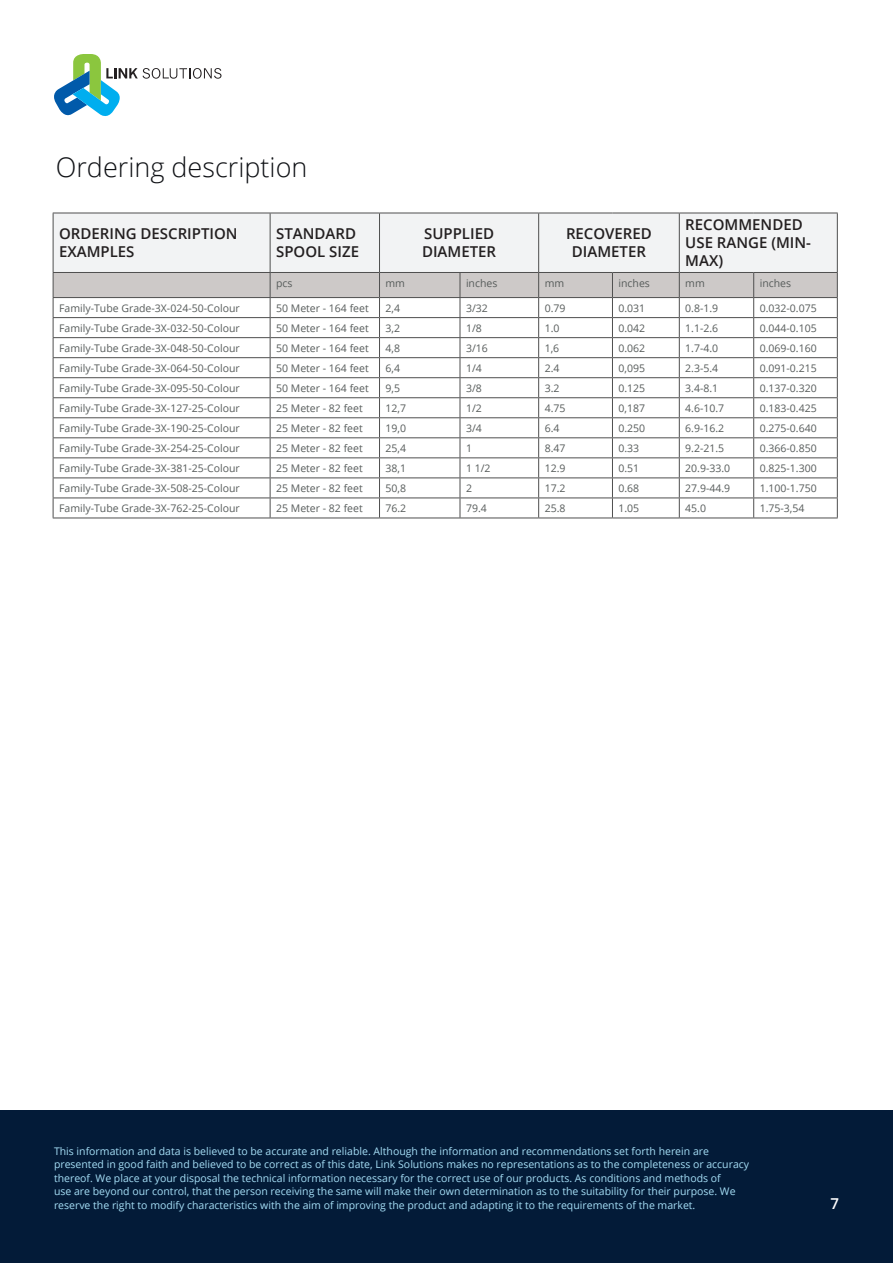
<style>
.page{position:relative;width:893px;height:1263px;background:#fff}
.page>*{position:absolute;margin:0;border:0;box-sizing:border-box;transform-origin:0 0}
.t1{font:300 27px "Open Sans";color:#101216}
.t2{font:600 15px/18px "Open Sans";color:#231f20}
.t3{font:600 15px "Open Sans";color:#fff}
.t4{font:10.5px "Open Sans";color:#575c5b}
.t5{font:10.5px/13.5px "Open Sans";color:#a5def6}
</style>
<div class="page">
<div style="left:54px;top:214px;width:783px;height:58px;background:#f2f3f4"></div>
<svg style="left:53px;top:273px;width:785px;height:245px"></svg>
<hr style="left:53px;top:518px;width:217px;height:1px;background:#4f4f4f">
<hr style="left:270px;top:518px;width:109px;height:1px;background:#4f4f4f">
<hr style="left:379px;top:518px;width:81px;height:1px;background:#4f4f4f">
<hr style="left:460px;top:518px;width:79px;height:1px;background:#4f4f4f">
<hr style="left:539px;top:518px;width:73px;height:1px;background:#4f4f4f">
<hr style="left:612px;top:518px;width:67px;height:1px;background:#4f4f4f">
<hr style="left:679px;top:518px;width:75px;height:1px;background:#4f4f4f">
<hr style="left:754px;top:518px;width:84px;height:1px;background:#4f4f4f">
<hr style="left:53px;top:213px;width:217px;height:1px;background:#4f4f4f">
<hr style="left:53px;top:213px;width:1px;height:59px;background:#4f4f4f">
<hr style="left:270px;top:213px;width:109px;height:1px;background:#4f4f4f">
<hr style="left:270px;top:213px;width:1px;height:59px;background:#4f4f4f">
<hr style="left:379px;top:213px;width:81px;height:1px;background:#4f4f4f">
<hr style="left:379px;top:213px;width:1px;height:59px;background:#4f4f4f">
<hr style="left:460px;top:213px;width:79px;height:1px;background:#4f4f4f">
<hr style="left:539px;top:213px;width:73px;height:1px;background:#4f4f4f">
<hr style="left:538px;top:213px;width:1px;height:59px;background:#4f4f4f">
<hr style="left:612px;top:213px;width:67px;height:1px;background:#4f4f4f">
<hr style="left:679px;top:213px;width:75px;height:1px;background:#4f4f4f">
<hr style="left:679px;top:213px;width:1px;height:59px;background:#4f4f4f">
<hr style="left:754px;top:213px;width:84px;height:1px;background:#4f4f4f">
<hr style="left:837px;top:213px;width:1px;height:59px;background:#4f4f4f">
<hr style="left:53px;top:272px;width:217px;height:1px;background:#4f4f4f">
<hr style="left:270px;top:272px;width:109px;height:1px;background:#4f4f4f">
<hr style="left:379px;top:272px;width:81px;height:1px;background:#4f4f4f">
<hr style="left:460px;top:272px;width:79px;height:1px;background:#4f4f4f">
<hr style="left:539px;top:272px;width:73px;height:1px;background:#4f4f4f">
<hr style="left:612px;top:272px;width:67px;height:1px;background:#4f4f4f">
<hr style="left:679px;top:272px;width:75px;height:1px;background:#4f4f4f">
<hr style="left:754px;top:272px;width:84px;height:1px;background:#4f4f4f">
<div style="left:0;top:1111px;width:893px;height:152px;background:#031b38"></div>
<svg style="left:54px;top:54px;width:167px;height:62px"></svg>
<p class="t1" style="left:56px;top:148px;width:253px">Ordering description</p>
<p class="t2" style="left:59px;top:225px;width:180px">ORDERING DESCRIPTION</p>
<p class="t2" style="left:59px;top:243px;width:77px">EXAMPLES</p>
<p class="t2" style="left:276px;top:225px;width:81px">STANDARD</p>
<p class="t2" style="left:276px;top:243px;width:84px">SPOOL SIZE</p>
<p class="t2" style="left:422px;top:225px;width:76px">SUPPLIED<br>DIAMETER</p>
<p class="t2" style="left:566px;top:225px;width:87px;text-align:center">RECOVERED<br>DIAMETER</p>
<p class="t2" style="left:685px;top:216px;width:127px">RECOMMENDED<br>USE RANGE (MIN-<br>MAX)</p>
<p class="t4" style="left:276px;top:275px;width:18px">pcs</p>
<p class="t4" style="left:385px;top:275px;width:21px">mm</p>
<p class="t4" style="left:466px;top:275px;width:33px">inches</p>
<p class="t4" style="left:545px;top:275px;width:21px">mm</p>
<p class="t4" style="left:618px;top:275px;width:33px">inches</p>
<p class="t4" style="left:685px;top:275px;width:21px">mm</p>
<p class="t4" style="left:760px;top:275px;width:33px">inches</p>
<p class="t4" style="left:59px;top:301px;width:182px">Family-Tube Grade-3X-024-50-Colour</p>
<p class="t4" style="left:276px;top:301px;width:94px">50 Meter - 164 feet</p>
<p class="t4" style="left:385px;top:301px;width:16px">2,4</p>
<p class="t4" style="left:466px;top:301px;width:23px">3/32</p>
<p class="t4" style="left:545px;top:301px;width:22px">0.79</p>
<p class="t4" style="left:618px;top:301px;width:28px">0.031</p>
<p class="t4" style="left:685px;top:301px;width:34px">0.8-1.9</p>
<p class="t4" style="left:760px;top:301px;width:59px">0.032-0.075</p>
<p class="t4" style="left:59px;top:321px;width:182px">Family-Tube Grade-3X-032-50-Colour</p>
<p class="t4" style="left:276px;top:321px;width:94px">50 Meter - 164 feet</p>
<p class="t4" style="left:385px;top:321px;width:16px">3,2</p>
<p class="t4" style="left:466px;top:321px;width:17px">1/8</p>
<p class="t4" style="left:545px;top:321px;width:16px">1.0</p>
<p class="t4" style="left:618px;top:321px;width:28px">0.042</p>
<p class="t4" style="left:685px;top:321px;width:34px">1.1-2.6</p>
<p class="t4" style="left:760px;top:321px;width:59px">0.044-0.105</p>
<p class="t4" style="left:59px;top:341px;width:182px">Family-Tube Grade-3X-048-50-Colour</p>
<p class="t4" style="left:276px;top:341px;width:94px">50 Meter - 164 feet</p>
<p class="t4" style="left:385px;top:341px;width:16px">4,8</p>
<p class="t4" style="left:466px;top:341px;width:23px">3/16</p>
<p class="t4" style="left:545px;top:341px;width:16px">1,6</p>
<p class="t4" style="left:618px;top:341px;width:28px">0.062</p>
<p class="t4" style="left:685px;top:341px;width:34px">1.7-4.0</p>
<p class="t4" style="left:760px;top:341px;width:59px">0.069-0.160</p>
<p class="t4" style="left:59px;top:361px;width:182px">Family-Tube Grade-3X-064-50-Colour</p>
<p class="t4" style="left:276px;top:361px;width:94px">50 Meter - 164 feet</p>
<p class="t4" style="left:385px;top:361px;width:16px">6,4</p>
<p class="t4" style="left:466px;top:361px;width:17px">1/4</p>
<p class="t4" style="left:545px;top:361px;width:16px">2.4</p>
<p class="t4" style="left:618px;top:361px;width:28px">0,095</p>
<p class="t4" style="left:685px;top:361px;width:34px">2.3-5.4</p>
<p class="t4" style="left:760px;top:361px;width:59px">0.091-0.215</p>
<p class="t4" style="left:59px;top:381px;width:182px">Family-Tube Grade-3X-095-50-Colour</p>
<p class="t4" style="left:276px;top:381px;width:94px">50 Meter - 164 feet</p>
<p class="t4" style="left:385px;top:381px;width:16px">9,5</p>
<p class="t4" style="left:466px;top:381px;width:17px">3/8</p>
<p class="t4" style="left:545px;top:381px;width:16px">3.2</p>
<p class="t4" style="left:618px;top:381px;width:28px">0.125</p>
<p class="t4" style="left:685px;top:381px;width:34px">3.4-8.1</p>
<p class="t4" style="left:760px;top:381px;width:59px">0.137-0.320</p>
<p class="t4" style="left:59px;top:401px;width:182px">Family-Tube Grade-3X-127-25-Colour</p>
<p class="t4" style="left:276px;top:401px;width:88px">25 Meter - 82 feet</p>
<p class="t4" style="left:385px;top:401px;width:22px">12,7</p>
<p class="t4" style="left:466px;top:401px;width:17px">1/2</p>
<p class="t4" style="left:545px;top:401px;width:22px">4.75</p>
<p class="t4" style="left:618px;top:401px;width:28px">0,187</p>
<p class="t4" style="left:685px;top:401px;width:40px">4.6-10.7</p>
<p class="t4" style="left:760px;top:401px;width:59px">0.183-0.425</p>
<p class="t4" style="left:59px;top:421px;width:182px">Family-Tube Grade-3X-190-25-Colour</p>
<p class="t4" style="left:276px;top:421px;width:88px">25 Meter - 82 feet</p>
<p class="t4" style="left:385px;top:421px;width:22px">19,0</p>
<p class="t4" style="left:466px;top:421px;width:17px">3/4</p>
<p class="t4" style="left:545px;top:421px;width:16px">6.4</p>
<p class="t4" style="left:618px;top:421px;width:28px">0.250</p>
<p class="t4" style="left:685px;top:421px;width:40px">6.9-16.2</p>
<p class="t4" style="left:760px;top:421px;width:59px">0.275-0.640</p>
<p class="t4" style="left:59px;top:441px;width:182px">Family-Tube Grade-3X-254-25-Colour</p>
<p class="t4" style="left:276px;top:441px;width:88px">25 Meter - 82 feet</p>
<p class="t4" style="left:385px;top:441px;width:22px">25,4</p>
<p class="t4" style="left:466px;top:441px;width:8px">1</p>
<p class="t4" style="left:545px;top:441px;width:22px">8.47</p>
<p class="t4" style="left:618px;top:441px;width:22px">0.33</p>
<p class="t4" style="left:685px;top:441px;width:40px">9.2-21.5</p>
<p class="t4" style="left:760px;top:441px;width:59px">0.366-0.850</p>
<p class="t4" style="left:59px;top:461px;width:182px">Family-Tube Grade-3X-381-25-Colour</p>
<p class="t4" style="left:276px;top:461px;width:88px">25 Meter - 82 feet</p>
<p class="t4" style="left:385px;top:461px;width:22px">38,1</p>
<p class="t4" style="left:466px;top:461px;width:26px">1 1/2</p>
<p class="t4" style="left:545px;top:461px;width:22px">12.9</p>
<p class="t4" style="left:618px;top:461px;width:22px">0.51</p>
<p class="t4" style="left:685px;top:461px;width:47px">20.9-33.0</p>
<p class="t4" style="left:760px;top:461px;width:59px">0.825-1.300</p>
<p class="t4" style="left:59px;top:481px;width:182px">Family-Tube Grade-3X-508-25-Colour</p>
<p class="t4" style="left:276px;top:481px;width:88px">25 Meter - 82 feet</p>
<p class="t4" style="left:385px;top:481px;width:22px">50,8</p>
<p class="t4" style="left:466px;top:481px;width:8px">2</p>
<p class="t4" style="left:545px;top:481px;width:22px">17.2</p>
<p class="t4" style="left:618px;top:481px;width:22px">0.68</p>
<p class="t4" style="left:685px;top:481px;width:47px">27.9-44.9</p>
<p class="t4" style="left:760px;top:481px;width:59px">1.100-1.750</p>
<p class="t4" style="left:59px;top:501px;width:182px">Family-Tube Grade-3X-762-25-Colour</p>
<p class="t4" style="left:276px;top:501px;width:88px">25 Meter - 82 feet</p>
<p class="t4" style="left:385px;top:501px;width:22px">76.2</p>
<p class="t4" style="left:466px;top:501px;width:22px">79.4</p>
<p class="t4" style="left:545px;top:501px;width:22px">25.8</p>
<p class="t4" style="left:618px;top:501px;width:22px">1.05</p>
<p class="t4" style="left:685px;top:501px;width:22px">45.0</p>
<p class="t4" style="left:760px;top:501px;width:46px">1.75-3,54</p>
<p class="t5" style="left:54px;top:1144px;width:697px">This information and data is believed to be accurate and reliable. Although the information and recommendations set forth herein are presented in good faith and believed to be correct as of this date, Link Solutions makes no representations as to the completeness or accuracy thereof. We place at your disposal the technical information necessary for the correct use of our products. As conditions and methods of<br>use are beyond our control, that the person receiving the same will make their own determination as to the suitability for their purpose. We reserve the right to modify characteristics with the aim of improving the product and adapting it to the requirements of the market.</p>
<h2 class="t3" style="left:830px;top:1193px;width:10px">7</h2>
</div>
